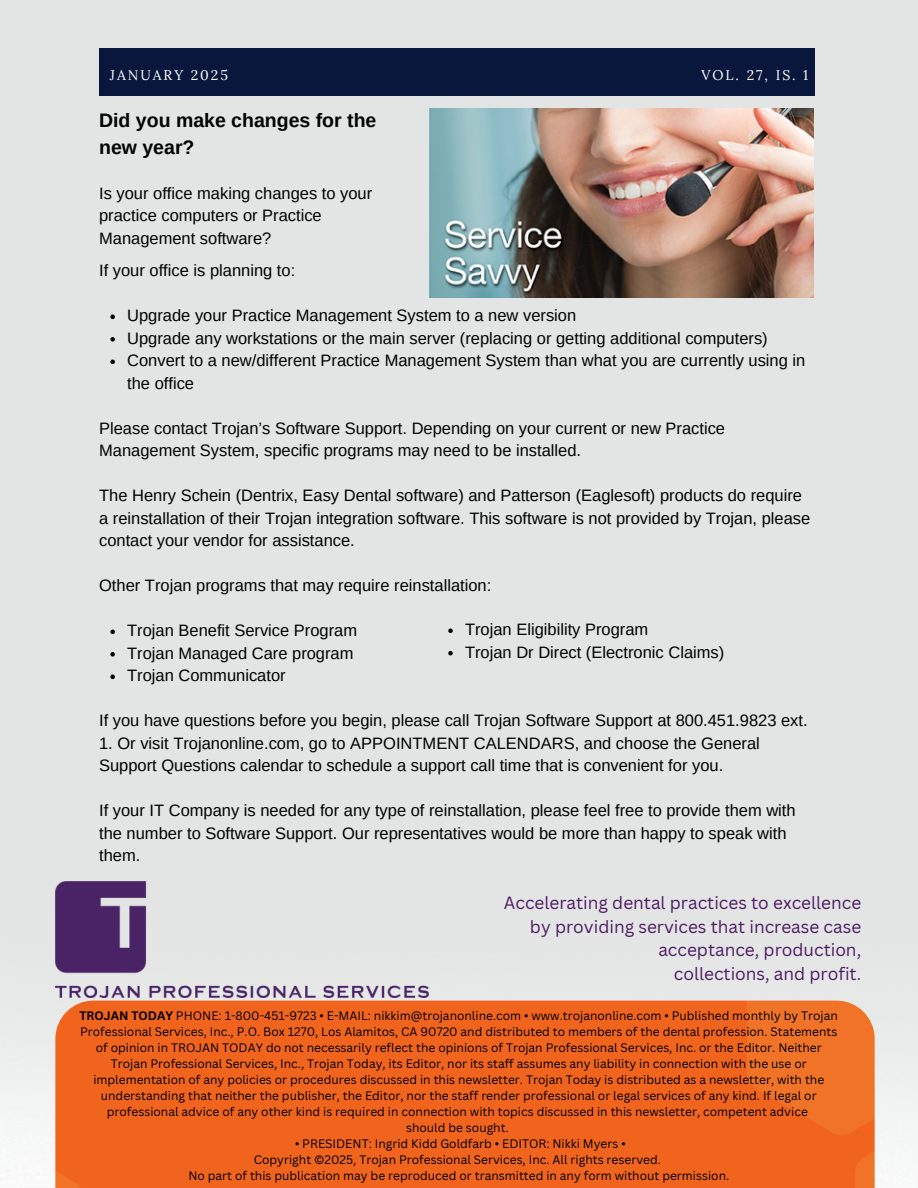
<style>
.page{position:relative;width:918px;height:1188px;background:#e2e5e4}
.page>*{position:absolute;margin:0;border:0;box-sizing:border-box;transform-origin:0 0}
.t1{font:700 19.5px/27px "Arimo";color:#000}
.t2{font:17.25px/23.7px "Canva Sans";color:#4f1964;text-align:right}
.t3{font:16.5px/22.5px "Arimo";color:#000}
.t4{font:13.95px "Lora";letter-spacing:.14em;color:#fff}
.t5{font:12px/16px "Canva Sans";color:#000;text-align:center}
.s1{font-weight:700}
</style>
<div class="page">
<img style="left:0;top:997px;width:918px;height:191px">
<img style="left:55px;top:1001px;width:820px;height:187px">
<img style="left:55px;top:881px;width:374px;height:116px">
<div style="left:99px;top:49px;width:715px;height:47px;background:#0a173c"></div>
<img style="left:429px;top:108px;width:385px;height:189px">
<svg style="left:110px;top:315px;width:5px;height:4px"></svg>
<svg style="left:110px;top:337px;width:5px;height:5px"></svg>
<svg style="left:110px;top:360px;width:5px;height:4px"></svg>
<svg style="left:110px;top:630px;width:5px;height:4px"></svg>
<svg style="left:110px;top:652px;width:5px;height:5px"></svg>
<svg style="left:110px;top:675px;width:5px;height:4px"></svg>
<svg style="left:448px;top:628px;width:5px;height:5px"></svg>
<svg style="left:448px;top:651px;width:5px;height:4px"></svg>
<h3 class="t4" style="left:110px;top:66px;width:120px">JANUARY 2025</h3>
<h3 class="t4" style="left:701px;top:66px;width:108px">VOL. 27, IS. 1</h3>
<h1 class="t1" style="left:99px;top:106px;width:279px">Did you make changes for the new year?</h1>
<h2 class="t3" style="left:99px;top:182px;width:275px">Is your office making changes to your practice computers or Practice<br>Management software?</h2>
<h2 class="t3" style="left:99px;top:259px;width:198px">If your office is planning to:</h2>
<h2 class="t3" style="left:127px;top:304px;width:451px">Upgrade your Practice Management System to a new version</h2>
<p class="t3" style="left:127px;top:327px;width:642px">Upgrade any workstations or the main server (replacing or getting additional computers)</p>
<p class="t3" style="left:127px;top:349px;width:680px">Convert to a new/different Practice Management System than what you are currently using in the office</p>
<p class="t3" style="left:99px;top:417px;width:627px">Please contact Trojan’s Software Support. Depending on your current or new Practice<br>Management System, specific programs may need to be installed.</p>
<h2 class="t3" style="left:99px;top:484px;width:713px">The Henry Schein (Dentrix, Easy Dental software) and Patterson (Eaglesoft) products do require a reinstallation of their Trojan integration software. This software is not provided by Trojan, please contact your vendor for assistance.</h2>
<h2 class="t3" style="left:99px;top:574px;width:394px">Other Trojan programs that may require reinstallation:</h2>
<p class="t3" style="left:127px;top:619px;width:232px">Trojan Benefit Service Program</p>
<p class="t3" style="left:127px;top:642px;width:228px">Trojan Managed Care program</p>
<p class="t3" style="left:127px;top:664px;width:160px">Trojan Communicator</p>
<p class="t3" style="left:99px;top:709px;width:710px">If you have questions before you begin, please call Trojan Software Support at 800.451.9823 ext.</p>
<p class="t3" style="left:99px;top:732px;width:662px">1. Or visit Trojanonline.com, go to APPOINTMENT CALENDARS, and choose the General<br>Support Questions calendar to schedule a support call time that is convenient for you.</p>
<h2 class="t3" style="left:99px;top:799px;width:698px">If your IT Company is needed for any type of reinstallation, please feel free to provide them with the number to Software Support. Our representatives would be more than happy to speak with them.</h2>
<p class="t3" style="left:465px;top:618px;width:185px">Trojan Eligibility Program</p>
<p class="t3" style="left:465px;top:641px;width:261px">Trojan Dr Direct (Electronic Claims)</p>
<p class="t2" style="left:504px;top:890px;width:359px">Accelerating dental practices to excellence by providing services that increase case acceptance, production,<br>collections, and profit.</p>
<h2 class="t5" style="left:80px;top:1008px;width:760px"><span class="s1">TROJAN TODAY</span> PHONE: 1-800-451-9723 • E-MAIL: nikkim@trojanonline.com • www.trojanonline.com • Published monthly by Trojan Professional Services, Inc., P.O. Box 1270, Los Alamitos, CA 90720 and distributed to members of the dental profession. Statements of opinion in TROJAN TODAY do not necessarily reflect the opinions of Trojan Professional Services, Inc. or the Editor. Neither Trojan Professional Services, Inc., Trojan Today, its Editor, nor its staff assumes any liability in connection with the use or implementation of any policies or procedures discussed in this newsletter. Trojan Today is distributed as a newsletter, with the understanding that neither the publisher, the Editor, nor the staff render professional or legal services of any kind. If legal or professional advice of any other kind is required in connection with topics discussed in this newsletter, competent advice</h2>
<p class="t5" style="left:406px;top:1120px;width:104px">should be sought.</p>
<p class="t5" style="left:295px;top:1136px;width:332px">• PRESIDENT: Ingrid Kidd Goldfarb • EDITOR: Nikki Myers •</p>
<p class="t5" style="left:254px;top:1152px;width:409px">Copyright ©2025, Trojan Professional Services, Inc. All rights reserved.</p>
<h2 class="t5" style="left:188px;top:1168px;width:542px">No part of this publication may be reproduced or transmitted in any form without permission.</h2>
</div>
